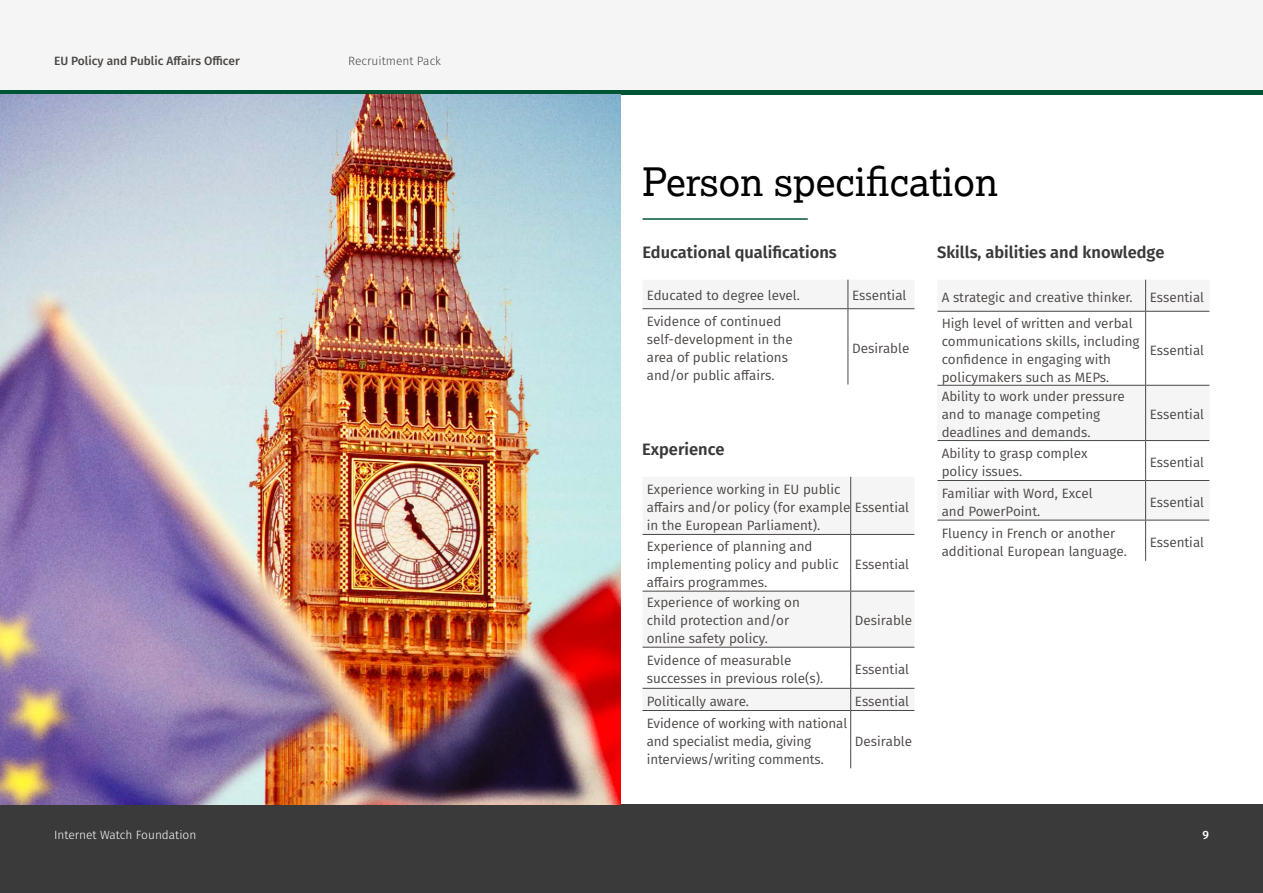
<style>
.page{position:relative;width:1263px;height:893px;background:#fff}
.page>*{position:absolute;margin:0;border:0;box-sizing:border-box;transform-origin:0 0}
.t1{font:39px "Lexia";color:#000}
.t2{font:600 16.5px "Fira Sans";color:#3a3a3a}
.t3{font:13.5px/18px "Fira Sans";color:#4b4745}
.t4{font:500 12px "Fira Sans";color:#4b4745}
.t5{font:300 12px "Fira Sans";color:#fff}
.t6{font:300 12px "Fira Sans";color:#4b4745}
.t7{font:500 12px "Fira Sans";color:#fff}
</style>
<div class="page">
<div style="left:0;top:0;width:1263px;height:91px;background:#f5f5f5"></div>
<div style="left:0;top:805px;width:1263px;height:88px;background:#3a3a3a"></div>
<div style="left:0;top:90px;width:1263px;height:5px;background:#005536"></div>
<hr style="left:642px;top:218px;width:166px;height:2px;background:#005536">
<svg style="left:847px;top:280px;width:2px;height:28px"></svg>
<hr style="left:642px;top:308px;width:206px;height:1px;background:#4b4745">
<hr style="left:848px;top:308px;width:66px;height:1px;background:#4b4745">
<hr style="left:847px;top:309px;width:1px;height:75px;background:#4b4745">
<svg style="left:642px;top:533px;width:208px;height:155px"></svg>
<hr style="left:851px;top:710px;width:63px;height:1px;background:#4b4745">
<svg style="left:850px;top:477px;width:64px;height:233px"></svg>
<hr style="left:850px;top:711px;width:1px;height:57px;background:#4b4745">
<hr style="left:642px;top:534px;width:209px;height:1px;background:#4b4745">
<hr style="left:642px;top:591px;width:209px;height:1px;background:#4b4745">
<hr style="left:642px;top:647px;width:209px;height:1px;background:#4b4745">
<hr style="left:642px;top:688px;width:209px;height:1px;background:#4b4745">
<hr style="left:642px;top:710px;width:209px;height:1px;background:#4b4745">
<svg style="left:937px;top:280px;width:272px;height:240px;fill:#f5f5f5"></svg>
<hr style="left:1145px;top:280px;width:1px;height:31px;background:#4b4745">
<hr style="left:937px;top:311px;width:208px;height:1px;background:#4b4745">
<hr style="left:1145px;top:311px;width:64px;height:1px;background:#4b4745">
<hr style="left:1145px;top:312px;width:1px;height:73px;background:#4b4745">
<hr style="left:937px;top:385px;width:208px;height:1px;background:#4b4745">
<hr style="left:1145px;top:385px;width:64px;height:1px;background:#4b4745">
<hr style="left:1145px;top:386px;width:1px;height:54px;background:#4b4745">
<hr style="left:937px;top:440px;width:208px;height:1px;background:#4b4745">
<hr style="left:1145px;top:440px;width:64px;height:1px;background:#4b4745">
<hr style="left:1145px;top:441px;width:1px;height:39px;background:#4b4745">
<hr style="left:937px;top:480px;width:208px;height:1px;background:#4b4745">
<hr style="left:1145px;top:480px;width:64px;height:1px;background:#4b4745">
<hr style="left:1145px;top:481px;width:1px;height:39px;background:#4b4745">
<hr style="left:937px;top:520px;width:208px;height:1px;background:#4b4745">
<hr style="left:1145px;top:520px;width:64px;height:1px;background:#4b4745">
<hr style="left:1145px;top:520px;width:1px;height:41px;background:#4b4745">
<img style="left:0;top:95px;width:621px;height:710px">
<p class="t4" style="left:54px;top:51px;width:187px">EU Policy and Public Affairs Officer</p>
<p class="t6" style="left:348px;top:52px;width:95px">Recruitment Pack</p>
<h1 class="t1" style="left:642px;top:158px;width:357px">Person specification</h1>
<p class="t2" style="left:642px;top:239px;width:196px">Educational qualifications</p>
<p class="t3" style="left:647px;top:286px;width:155px">Educated to degree level.</p>
<p class="t3" style="left:852px;top:286px;width:56px">Essential</p>
<p class="t3" style="left:647px;top:312px;width:147px">Evidence of continued self-development in the area of public relations and/or public affairs.</p>
<p class="t3" style="left:852px;top:339px;width:59px">Desirable</p>
<p class="t2" style="left:642px;top:436px;width:84px">Experience</p>
<p class="t3" style="left:647px;top:480px;width:264px">Experience working in EU public<br>affairs and/or policy (for example Essential in the European Parliament).</p>
<p class="t3" style="left:647px;top:537px;width:193px">Experience of planning and implementing policy and public affairs programmes.</p>
<p class="t3" style="left:855px;top:555px;width:56px">Essential</p>
<p class="t3" style="left:647px;top:593px;width:155px">Experience of working on child protection and/or online safety policy.</p>
<p class="t3" style="left:855px;top:611px;width:59px">Desirable</p>
<p class="t3" style="left:647px;top:651px;width:178px">Evidence of measurable successes in previous role(s).</p>
<p class="t3" style="left:855px;top:660px;width:56px">Essential</p>
<p class="t3" style="left:647px;top:692px;width:104px">Politically aware.</p>
<p class="t3" style="left:855px;top:692px;width:56px">Essential</p>
<p class="t3" style="left:647px;top:714px;width:202px">Evidence of working with national and specialist media, giving interviews/writing comments.</p>
<p class="t3" style="left:855px;top:732px;width:59px">Desirable</p>
<p class="t2" style="left:937px;top:239px;width:229px">Skills, abilities and knowledge</p>
<p class="t3" style="left:942px;top:288px;width:192px">A strategic and creative thinker.</p>
<p class="t3" style="left:1150px;top:288px;width:56px">Essential</p>
<p class="t3" style="left:942px;top:314px;width:199px">High level of written and verbal communications skills, including confidence in engaging with policymakers such as MEPs.</p>
<p class="t3" style="left:1150px;top:341px;width:56px">Essential</p>
<p class="t3" style="left:942px;top:387px;width:184px">Ability to work under pressure and to manage competing deadlines and demands.</p>
<p class="t3" style="left:1150px;top:405px;width:56px">Essential</p>
<p class="t3" style="left:942px;top:444px;width:147px">Ability to grasp complex policy issues.</p>
<p class="t3" style="left:1150px;top:453px;width:56px">Essential</p>
<p class="t3" style="left:942px;top:484px;width:153px">Familiar with Word, Excel and PowerPoint.</p>
<p class="t3" style="left:1150px;top:493px;width:56px">Essential</p>
<p class="t3" style="left:942px;top:524px;width:187px">Fluency in French or another additional European language.</p>
<p class="t3" style="left:1150px;top:533px;width:56px">Essential</p>
<p class="t5" style="left:54px;top:826px;width:144px">Internet Watch Foundation</p>
<p class="t7" style="left:1202px;top:825px;width:8px">9</p>
</div>
